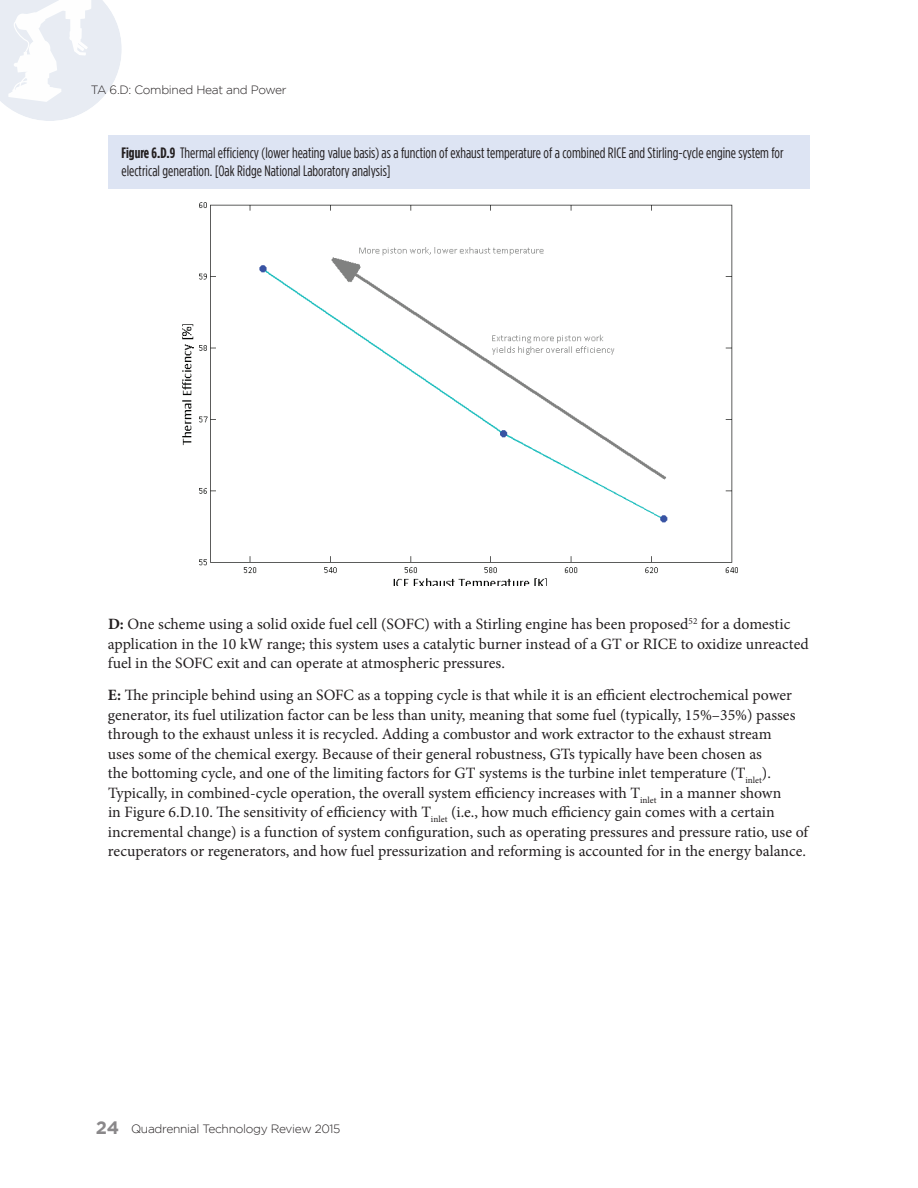
<style>
.page{position:relative;width:918px;height:1188px;background:#fff}
.page>*{position:absolute;margin:0;border:0;box-sizing:border-box;transform-origin:0 0}
.Body_Text{font:15.75px/19.5px "Minion Pro";color:#231f20}
.Figure_Text{font:15px/18px "Gotham Condensed";color:#231f20}
.t1{font:300 12px "Gotham";letter-spacing:-.025em;color:#231f20}
.s1{font-weight:700}
.s2{font-weight:700;font-size:18px;color:#8a888a}
</style>
<div class="page">
<svg style="left:0;top:0;width:122px;height:121px"></svg>
<div style="left:108px;top:135px;width:702px;height:54px;background:#dde4f3"></div>
<img style="left:182px;top:202px;width:556px;height:383px">
<p class="t1" style="left:91px;top:83px;width:198px">TA 6.D: Combined Heat and Power</p>
<p class="Figure_Text" style="left:122px;top:144px;width:664px"><span class="s1">Figure 6.D.9</span> Thermal efficiency (lower heating value basis) as a function of exhaust temperature of a combined RICE and Stirling-cycle engine system for electrical generation. [Oak Ridge National Laboratory analysis]</p>
<p class="Body_Text" style="left:108px;top:615px;width:702px"><span class="s1">D:</span> One scheme using a solid oxide fuel cell (SOFC) with a Stirling engine has been proposed<sup>52</sup> for a domestic application in the 10 kW range; this system uses a catalytic burner instead of a GT or RICE to oxidize unreacted fuel in the SOFC exit and can operate at atmospheric pressures.</p>
<p class="Body_Text" style="left:108px;top:685px;width:702px"><span class="s1">E:</span> The principle behind using an SOFC as a topping cycle is that while it is an efficient electrochemical power generator, its fuel utilization factor can be less than unity, meaning that some fuel (typically, 15%–35%) passes through to the exhaust unless it is recycled. Adding a combustor and work extractor to the exhaust stream<br>uses some of the chemical exergy. Because of their general robustness, GTs typically have been chosen as<br>the bottoming cycle, and one of the limiting factors for GT systems is the turbine inlet temperature (T<sub>inlet</sub>).<br>Typically, in combined-cycle operation, the overall system efficiency increases with T<sub>inlet</sub> in a manner shown<br>in Figure 6.D.10. The sensitivity of efficiency with T<sub>inlet</sub> (i.e., how much efficiency gain comes with a certain incremental change) is a function of system configuration, such as operating pressures and pressure ratio, use of recuperators or regenerators, and how fuel pressurization and reforming is accounted for in the energy balance.</p>
<p class="t1" style="left:96px;top:1122px;width:246px"><span class="s2">24</span> Quadrennial Technology Review 2015</p>
</div>
